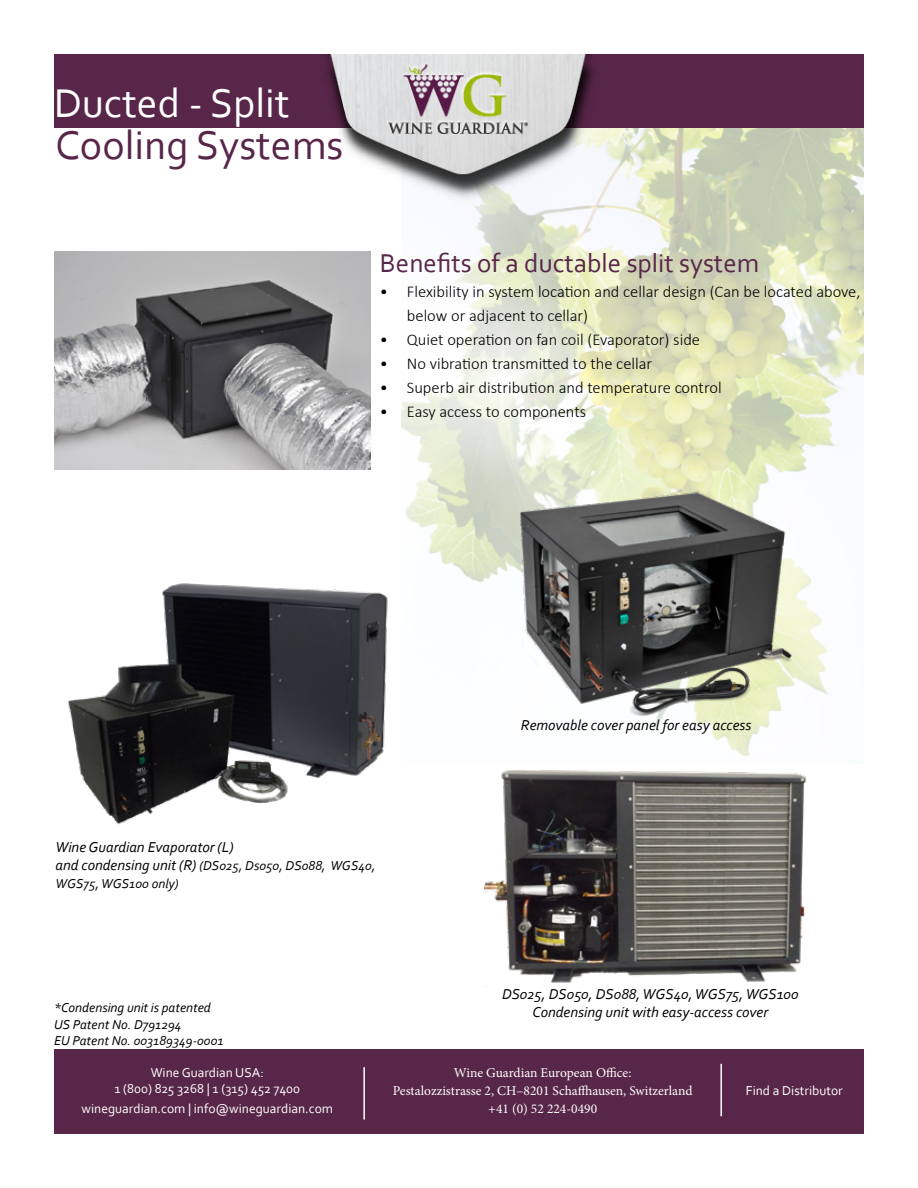
<style>
.page{position:relative;width:918px;height:1188px;background:#fff}
.page>*{position:absolute;margin:0;border:0;box-sizing:border-box;transform-origin:0 0}
.t1{font:42px "Corbel";color:#582648}
.t2{font:42px "Corbel";color:#fff}
.t3{font:27px "Corbel";color:#582648}
.t4{font:300 16.5px/24px "Calibri";color:#000}
.t5{font:italic 15px/18px "Corbel";color:#000;text-align:center}
.t6{font:italic 13.5px/16.2px "Corbel";color:#000}
.t7{font:13.5px/16.2px "Corbel";color:#fff;text-align:center}
.t8{font:13.5px/18px "Minion Pro";color:#fff;text-align:center}
.s1{font-size:15px}
</style>
<div class="page">
<img style="left:401px;top:128px;width:463px;height:628px">
<div style="left:54px;top:54px;width:810px;height:74px;background:#582648"></div>
<div style="left:320px;top:60px;width:284px;height:145px;background:#000;opacity:.75"></div>
<img style="left:320px;top:54px;width:278px;height:131px">
<img style="left:54px;top:252px;width:317px;height:217px">
<div style="left:54px;top:1049px;width:810px;height:85px;background:#582648"></div>
<hr style="left:720px;top:1064px;width:2px;height:52px;background:#fff">
<hr style="left:363px;top:1067px;width:2px;height:53px;background:#fff">
<img style="left:68px;top:583px;width:320px;height:242px">
<img style="left:484px;top:770px;width:323px;height:217px">
<img style="left:479px;top:489px;width:343px;height:230px">
<h1 class="t2" style="left:54px;top:77px;width:237px">Ducted - Split</h1>
<h1 class="t1" style="left:55px;top:119px;width:290px">Cooling Systems</h1>
<h2 class="t3" style="left:380px;top:246px;width:381px">Benefits of a ductable split system</h2>
<p class="t4" style="left:407px;top:279px;width:455px;text-indent:-27px">• Flexibility in system location and cellar design (Can be located above, below or adjacent to cellar)</p>
<p class="t4" style="left:380px;top:327px;width:322px">• Quiet operation on fan coil (Evaporator) side</p>
<p class="t4" style="left:380px;top:351px;width:274px">• No vibration transmitted to the cellar</p>
<p class="t4" style="left:380px;top:375px;width:343px">• Superb air distribution and temperature control</p>
<p class="t4" style="left:380px;top:399px;width:208px">• Easy access to components</p>
<p class="t5" style="left:521px;top:716px;width:232px">Removable cover panel for easy access</p>
<p class="t5" style="left:56px;top:837px;width:180px">Wine Guardian Evaporator (L)</p>
<p class="t6" style="left:56px;top:856px;width:322px;line-height:18px"><span class="s1">and condensing unit (R)</span> (DS025, Ds050, DS088, WGS40,<br>WGS75, WGS100 only)</p>
<p class="t6" style="left:54px;top:1000px;width:171px">*Condensing unit is patented<br>US Patent No. D791294<br>EU Patent No. 003189349-0001</p>
<p class="t7" style="left:114px;top:1064px;width:187px">Wine Guardian USA:<br>1 (800) 825 3268 | 1 (315) 452 7400</p>
<p class="t7" style="left:82px;top:1100px;width:253px">wineguardian.com | info@wineguardian.com</p>
<p class="t5" style="left:502px;top:985px;width:298px">DS025, DS050, DS088, WGS40, WGS75, WGS100<br>Condensing unit with easy-access cover</p>
<p class="t8" style="left:393px;top:1064px;width:301px">Wine Guardian European Office:<br>Pestalozzistrasse 2, CH–8201 Schaffhausen, Switzerland +41 (0) 52 224-0490</p>
<p class="t7" style="left:746px;top:1082px;width:98px">Find a Distributor</p>
</div>
